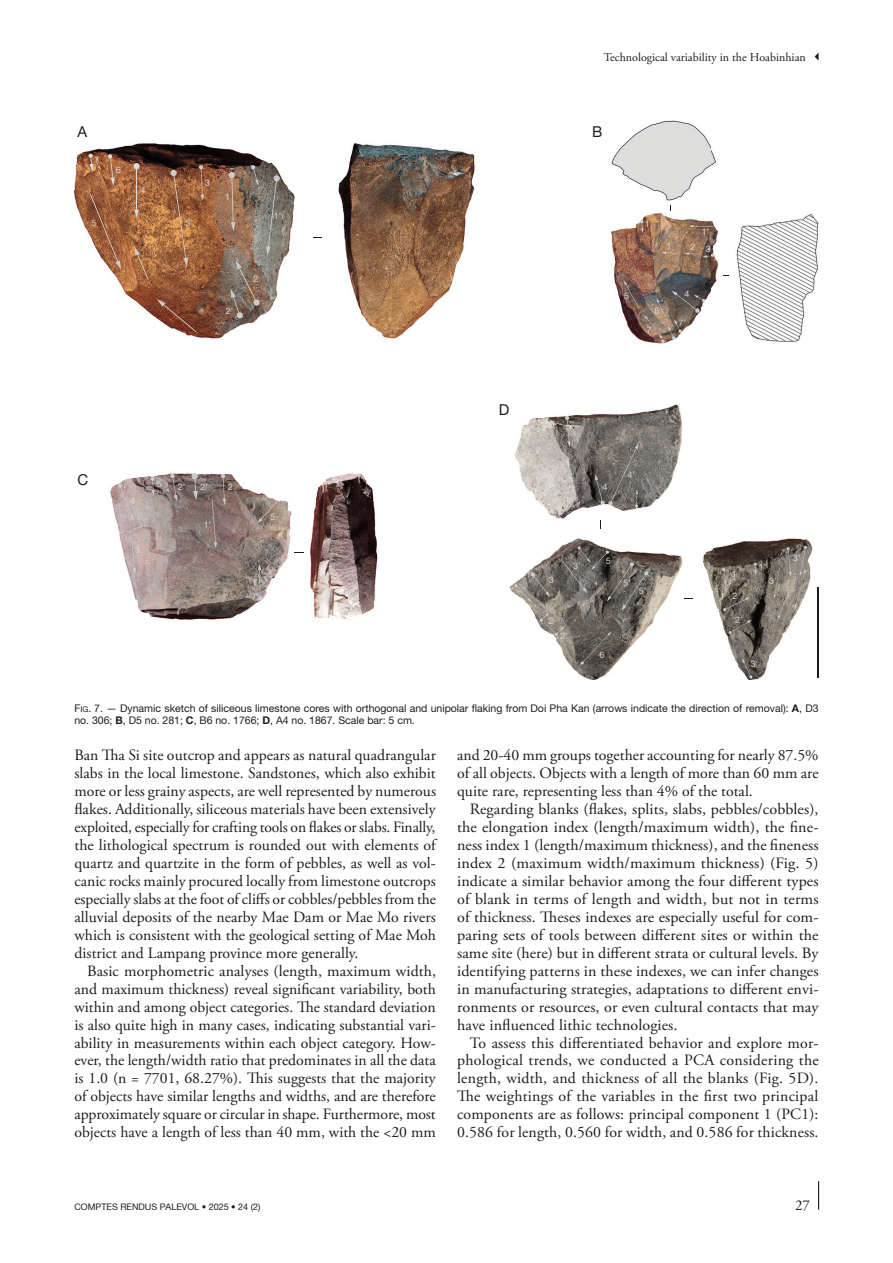
<style>
.page{position:relative;width:893px;height:1263px;background:#fff}
.page>*{position:absolute;margin:0;border:0;box-sizing:border-box;transform-origin:0 0}
.Texte_courant_Suite{font:15.75px/18px "Adobe Garamond Pro";letter-spacing:.005em;color:#1d1d1b;text-align:justify}
.t1{font:15px "Helvetica Neue";color:#1d1d1b}
.t2{font:15px "Adobe Garamond Pro";color:#1d1d1b}
.t3{font:12px "Adobe Garamond Pro";color:#1d1d1b}
.t4{font:10.5px/12.8px "Helvetica Neue";color:#1d1d1b}
.t5{font:9px/16.5px "Helvetica Neue";color:#dadada;text-align:right}
.t6{font:9px "Helvetica Neue";color:#1d1d1b}
.s1{font-style:inherit}
.s2{font-size:7.8px}
.s3{font-weight:700}
</style>
<div class="page">
<svg style="left:818px;top:1181px;width:1px;height:29px"></svg>
<svg style="left:815px;top:53px;width:4px;height:8px"></svg>
<img style="left:74px;top:121px;width:744px;height:559px">
<div style="left:433px;top:489px;width:27px;height:38px;background:#fff"></div>
<hr style="left:136px;top:166px;width:1px;height:46px;background:#dadada">
<svg style="left:134px;top:210px;width:5px;height:8px"></svg>
<svg style="left:88px;top:154px;width:6px;height:18px"></svg>
<svg style="left:108px;top:154px;width:7px;height:32px"></svg>
<svg style="left:134px;top:163px;width:6px;height:6px"></svg>
<hr style="left:817px;top:587px;width:2px;height:91px;background:#1d1d1b">
<p class="t3" style="left:604px;top:50px;width:204px">Technological variability in the Hoabinhian</p>
<p class="t1" style="left:77px;top:122px;width:11px">A</p>
<p class="t1" style="left:592px;top:122px;width:12px">B</p>
<p class="t5" style="left:95px;top:151px;width:7px">7</p>
<p class="t5" style="left:116px;top:161px;width:7px">6</p>
<p class="t5" style="left:92px;top:214px;width:7px">5</p>
<p class="t5" style="left:141px;top:182px;width:7px">4</p>
<p class="t5" style="left:205px;top:175px;width:7px">3</p>
<p class="t5" style="left:185px;top:214px;width:9px">3’</p>
<p class="t5" style="left:225px;top:189px;width:7px">1</p>
<p class="t5" style="left:226px;top:302px;width:9px">2’</p>
<p class="t5" style="left:274px;top:207px;width:9px">1’</p>
<p class="t5" style="left:253px;top:271px;width:7px">2</p>
<p class="t1" style="left:77px;top:471px;width:12px">C</p>
<p class="t5" style="left:130px;top:492px;width:7px">4</p>
<p class="t5" style="left:135px;top:541px;width:7px">3</p>
<p class="t5" style="left:157px;top:475px;width:7px">5</p>
<p class="t5" style="left:178px;top:479px;width:9px">2’</p>
<p class="t5" style="left:200px;top:479px;width:9px">2’</p>
<p class="t5" style="left:228px;top:479px;width:7px">2</p>
<p class="t5" style="left:204px;top:516px;width:9px">1’</p>
<p class="t5" style="left:271px;top:509px;width:7px">5</p>
<p class="t5" style="left:252px;top:575px;width:7px">1</p>
<p class="t1" style="left:499px;top:401px;width:12px">D</p>
<p class="t5" style="left:624px;top:288px;width:7px">5</p>
<p class="t5" style="left:645px;top:216px;width:7px">1</p>
<p class="t5" style="left:666px;top:238px;width:7px">1</p>
<p class="t5" style="left:690px;top:223px;width:22px">1’<br>2 3</p>
<p class="t5" style="left:654px;top:303px;width:7px">6</p>
<p class="t5" style="left:647px;top:322px;width:7px">7</p>
<p class="t5" style="left:685px;top:285px;width:7px">4</p>
<p class="t5" style="left:678px;top:314px;width:9px">7’</p>
<p class="t5" style="left:603px;top:479px;width:7px">4</p>
<p class="t5" style="left:628px;top:466px;width:9px">4’</p>
<p class="t5" style="left:549px;top:571px;width:7px">3</p>
<p class="t5" style="left:548px;top:612px;width:7px">2</p>
<p class="t5" style="left:573px;top:557px;width:9px">3’</p>
<p class="t5" style="left:560px;top:628px;width:9px">2’</p>
<p class="t5" style="left:606px;top:553px;width:7px">5</p>
<p class="t5" style="left:623px;top:574px;width:9px">5’</p>
<p class="t5" style="left:639px;top:583px;width:9px">5’</p>
<p class="t5" style="left:599px;top:646px;width:7px">6</p>
<p class="t5" style="left:732px;top:566px;width:7px">1</p>
<p class="t5" style="left:732px;top:587px;width:7px">2</p>
<p class="t5" style="left:735px;top:611px;width:9px">2’</p>
<p class="t5" style="left:759px;top:558px;width:9px">1’</p>
<p class="t5" style="left:769px;top:572px;width:7px">3</p>
<p class="t5" style="left:793px;top:549px;width:9px">3’</p>
<p class="t5" style="left:751px;top:656px;width:7px">3</p>
<p class="t4" style="left:74px;top:701px;width:746px"><span class="s1">F</span><span class="s2">ig</span><span class="s1">. 7</span>. — Dynamic sketch of siliceous limestone cores with orthogonal and unipolar flaking from Doi Pha Kan (arrows indicate the direction of removal): <span class="s3">A</span>, D3 no. 306; <span class="s3">B</span>, D5 no. 281; <span class="s3">C</span>, B6 no. 1766; <span class="s3">D</span>, A4 no. 1867. Scale bar: 5 cm.</p>
<p class="Texte_courant_Suite" style="left:74px;top:747px;width:363px">Ban Tha Si site outcrop and appears as natural quadrangular slabs in the local limestone. Sandstones, which also exhibit more or less grainy aspects, are well represented by numerous flakes. Additionally, siliceous materials have been extensively exploited, especially for crafting tools on flakes or slabs. Finally, the lithological spectrum is rounded out with elements of quartz and quartzite in the form of pebbles, as well as vol&shy;canic rocks mainly procured locally from limestone outcrops especially slabs at the foot of cliffs or cobbles/pebbles from the alluvial deposits of the nearby Mae Dam or Mae Mo rivers which is consistent with the geological setting of Mae Moh district and Lampang province more generally.</p>
<p class="Texte_courant_Suite" style="left:74px;top:962px;width:363px;text-indent:13px">Basic morphometric analyses (length, maximum width, and maximum thickness) reveal significant variability, both within and among object categories. The standard deviation is also quite high in many cases, indicating substantial vari&shy;ability in measurements within each object category. How&shy;ever, the length/width ratio that predominates in all the data is 1.0 (n = 7701, 68.27%). This suggests that the majority of objects have similar lengths and widths, and are therefore approximately square or circular in shape. Furthermore, most objects have a length of less than 40 mm, with the &lt;20 mm</p>
<p class="Texte_courant_Suite" style="left:457px;top:747px;width:363px">and 20-40 mm groups together accounting for nearly 87.5% of all objects. Objects with a length of more than 60 mm are quite rare, representing less than 4% of the total.</p>
<p class="Texte_courant_Suite" style="left:457px;top:801px;width:363px;text-indent:13px">Regarding blanks (flakes, splits, slabs, pebbles/cobbles), the elongation index (length/maximum width), the fine&shy;ness index 1 (length/maximum thickness), and the fineness index 2 (maximum width/maximum thickness) (Fig. 5) indicate a similar behavior among the four different types of blank in terms of length and width, but not in terms of thickness. Theses indexes are especially useful for com&shy;paring sets of tools between different sites or within the same site (here) but in different strata or cultural levels. By identifying patterns in these indexes, we can infer changes in manufacturing strategies, adaptations to different envi&shy;ronments or resources, or even cultural contacts that may have influenced lithic technologies.</p>
<p class="Texte_courant_Suite" style="left:457px;top:1034px;width:363px;text-indent:13px">To assess this differentiated behavior and explore mor&shy;phological trends, we conducted a PCA considering the length, width, and thickness of all the blanks (Fig. 5D).<br>The weightings of the variables in the first two principal components are as follows: principal component 1 (PC1):<br>0.586 for length, 0.560 for width, and 0.586 for thickness.</p>
<p class="t6" style="left:74px;top:1201px;width:188px">COMPTES RENDUS PALEVOL • 2025 • 24 (2)</p>
<p class="t2" style="left:795px;top:1196px;width:16px">27</p>
</div>
